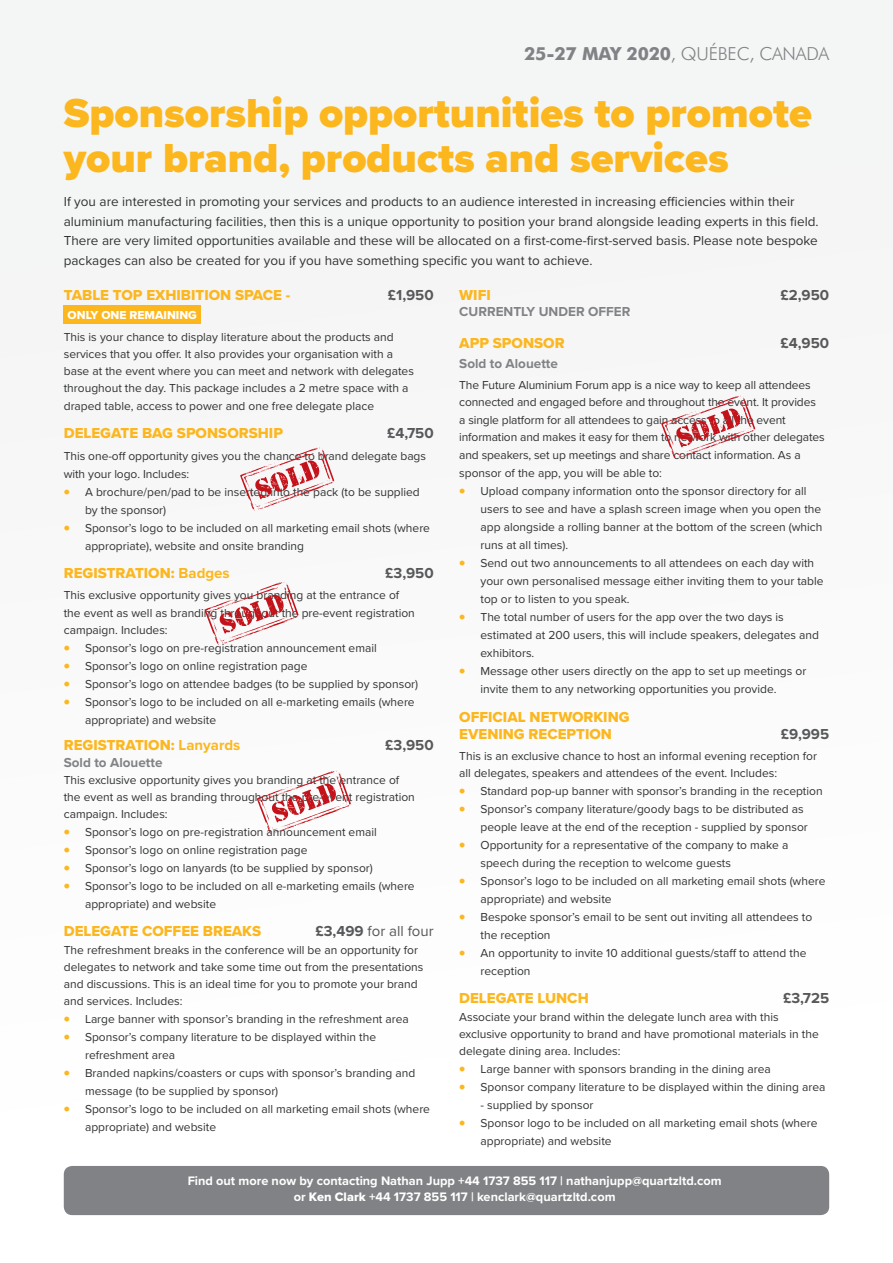
<style>
.page{position:relative;width:893px;height:1263px;background:#f9f9f9}
.page>*{position:absolute;margin:0;border:0;box-sizing:border-box;transform-origin:0 0}
.t1{font:900 42px/45px "Proxima Nova";color:#fcb71f}
.t2{font:300 18px "Futura BT";letter-spacing:-.01em;color:#808285}
.t3{font:15px/16.5px "Proxima Nova Extrabld";color:#fcb71f}
.t4{font:700 15px "Proxima Nova";color:#57585a}
.t5{font:15px "Proxima Nova";color:#57585a}
.t6{font:13.5px/19.5px "Proxima Nova";color:#313232}
.t7{font:700 13.5px "Proxima Nova";color:#808285}
.t8{font:700 12.75px/16.5px "Proxima Nova";color:#fff;text-align:center}
.t9{font:12px/18px "Proxima Nova";color:#313232}
.t10{font:12px "Proxima Nova Extrabld";color:#fff}
.s1{font-weight:700}
.s2{color:#fcb71f}
.s3{font-family:"Proxima Nova";font-weight:700}
.s4{font-family:"Proxima Nova Extrabld";font-weight:400}
</style>
<div class="page">
<div style="left:64px;top:305px;width:137px;height:18px;background:#fcb71f"></div>
<div style="left:64px;top:1166px;width:765px;height:49px;background:#808285;border-radius:9px"></div>
<svg style="left:257px;top:770px;width:94px;height:64px"></svg>
<svg style="left:661px;top:395px;width:95px;height:64px"></svg>
<svg style="left:240px;top:447px;width:95px;height:64px"></svg>
<svg style="left:204px;top:582px;width:95px;height:63px"></svg>
<h2 class="t2" style="left:524px;top:43px;width:306px"><span class="s1">25-27 MAY 2020</span>, QUÉBEC, CANADA</h2>
<h1 class="t1" style="left:64px;top:90px;width:750px">Sponsorship opportunities to promote your brand, products and services</h1>
<p class="t6" style="left:64px;top:191px;width:756px">If you are interested in promoting your services and products to an audience interested in increasing efficiencies within their aluminium manufacturing facilities, then this is a unique opportunity to position your brand alongside leading experts in this field.<br>There are very limited opportunities available and these will be allocated on a first-come-first-served basis. Please note bespoke packages can also be created for you if you have something specific you want to achieve.</p>
<p class="t3" style="left:64px;top:286px;width:228px">TABLE TOP EXHIBITION SPACE -</p>
<p class="t4" style="left:388px;top:283px;width:47px">£1,950</p>
<p class="t10" style="left:68px;top:306px;width:131px">ONLY ONE REMAINING</p>
<p class="t9" style="left:64px;top:327px;width:352px;line-height:17.2px">This is your chance to display literature about the products and services that you offer. It also provides your organisation with a base at the event where you can meet and network with delegates throughout the day. This package includes a 2 metre space with a draped table, access to power and one free delegate place</p>
<p class="t3" style="left:64px;top:424px;width:221px">DELEGATE BAG SPONSORSHIP</p>
<p class="t4" style="left:387px;top:421px;width:48px">£4,750</p>
<p class="t9" style="left:64px;top:446px;width:364px">This one-off opportunity gives you the chance to brand delegate bags with your logo. Includes:</p>
<p class="t9" style="left:85px;top:482px;width:336px;text-indent:-21px"><span class="s2">•</span> A brochure/pen/pad to be inserted into the pack (to be supplied by the sponsor)</p>
<p class="t9" style="left:85px;top:518px;width:347px;text-indent:-21px"><span class="s2">•</span> Sponsor’s logo to be included on all marketing email shots (where appropriate), website and onsite branding</p>
<p class="t3" style="left:64px;top:564px;width:167px">REGISTRATION: <span class="s3">Badges</span></p>
<p class="t4" style="left:385px;top:562px;width:50px">£3,950</p>
<p class="t9" style="left:64px;top:586px;width:353px;line-height:17.2px">This exclusive opportunity gives you branding at the entrance of the event as well as branding throughout the pre-event registration campaign. Includes:</p>
<p class="t9" style="left:64px;top:638px;width:315px"><span class="s2">•</span> Sponsor’s logo on pre-registration announcement email</p>
<p class="t9" style="left:64px;top:656px;width:245px"><span class="s2">•</span> Sponsor’s logo on online registration page</p>
<p class="t9" style="left:64px;top:674px;width:356px"><span class="s2">•</span> Sponsor’s logo on attendee badges (to be supplied by sponsor)</p>
<p class="t9" style="left:85px;top:692px;width:331px;text-indent:-21px"><span class="s2">•</span> Sponsor’s logo to be included on all e-marketing emails (where appropriate) and website</p>
<p class="t3" style="left:64px;top:737px;width:178px">REGISTRATION: <span class="s3">Lanyards</span></p>
<p class="t4" style="left:385px;top:734px;width:50px">£3,950</p>
<p class="t7" style="left:64px;top:752px;width:100px">Sold to Alouette</p>
<p class="t9" style="left:64px;top:771px;width:353px;line-height:17.2px">This exclusive opportunity gives you branding at the entrance of the event as well as branding throughout the pre-event registration campaign. Includes:</p>
<p class="t9" style="left:64px;top:823px;width:315px"><span class="s2">•</span> Sponsor’s logo on pre-registration announcement email</p>
<p class="t9" style="left:64px;top:841px;width:245px"><span class="s2">•</span> Sponsor’s logo on online registration page</p>
<p class="t9" style="left:64px;top:859px;width:311px"><span class="s2">•</span> Sponsor’s logo on lanyards (to be supplied by sponsor)</p>
<p class="t9" style="left:85px;top:877px;width:331px;text-indent:-21px"><span class="s2">•</span> Sponsor’s logo to be included on all e-marketing emails (where appropriate) and website</p>
<p class="t3" style="left:64px;top:923px;width:199px">DELEGATE COFFEE BREAKS</p>
<p class="t5" style="left:316px;top:920px;width:120px"><span class="s1">£3,499</span> for all four</p>
<p class="t9" style="left:64px;top:940px;width:361px;line-height:17.2px">The refreshment breaks in the conference will be an opportunity for delegates to network and take some time out from the presentations and discussions. This is an ideal time for you to promote your brand and services. Includes:</p>
<p class="t9" style="left:64px;top:1010px;width:347px"><span class="s2">•</span> Large banner with sponsor’s branding in the refreshment area</p>
<p class="t9" style="left:85px;top:1028px;width:293px;text-indent:-21px"><span class="s2">•</span> Sponsor’s company literature to be displayed within the refreshment area</p>
<p class="t9" style="left:85px;top:1064px;width:332px;text-indent:-21px"><span class="s2">•</span> Branded napkins/coasters or cups with sponsor’s branding and message (to be supplied by sponsor)</p>
<p class="t9" style="left:85px;top:1100px;width:347px;text-indent:-21px"><span class="s2">•</span> Sponsor’s logo to be included on all marketing email shots (where appropriate) and website</p>
<p class="t3" style="left:459px;top:286px;width:33px">WIFI</p>
<p class="t4" style="left:780px;top:283px;width:50px">£2,950</p>
<p class="t7" style="left:459px;top:301px;width:173px">CURRENTLY UNDER OFFER</p>
<p class="t3" style="left:459px;top:335px;width:107px">APP SPONSOR</p>
<p class="t4" style="left:781px;top:332px;width:50px">£4,950</p>
<p class="t7" style="left:459px;top:353px;width:100px">Sold to Alouette</p>
<p class="t9" style="left:459px;top:376px;width:367px;line-height:17.5px">The Future Aluminium Forum app is a nice way to keep all attendees connected and engaged before and throughout the event. It provides a single platform for all attendees to gain access to all the event information and makes it easy for them to network with other delegates and speakers, set up meetings and share contact information. As a sponsor of the app, you will be able to:</p>
<p class="t9" style="left:480px;top:481px;width:343px;text-indent:-21px"><span class="s2">•</span> Upload company information onto the sponsor directory for all users to see and have a splash screen image when you open the app alongside a rolling banner at the bottom of the screen (which runs at all times).</p>
<p class="t9" style="left:480px;top:553px;width:345px;text-indent:-21px"><span class="s2">•</span> Send out two announcements to all attendees on each day with your own personalised message either inviting them to your table top or to listen to you speak.</p>
<p class="t9" style="left:480px;top:607px;width:340px;text-indent:-21px"><span class="s2">•</span> The total number of users for the app over the two days is estimated at 200 users, this will include speakers, delegates and exhibitors.</p>
<p class="t9" style="left:480px;top:661px;width:327px;text-indent:-21px"><span class="s2">•</span> Message other users directly on the app to set up meetings or invite them to any networking opportunities you provide.</p>
<p class="t3" style="left:459px;top:709px;width:172px">OFFICIAL NETWORKING<br>EVENING RECEPTION</p>
<p class="t4" style="left:781px;top:722px;width:50px">£9,995</p>
<p class="t9" style="left:459px;top:747px;width:359px;line-height:17.2px">This is an exclusive chance to host an informal evening reception for all delegates, speakers and attendees of the event. Includes:</p>
<p class="t9" style="left:459px;top:782px;width:365px"><span class="s2">•</span> Standard pop-up banner with sponsor’s branding in the reception</p>
<p class="t9" style="left:480px;top:800px;width:329px;text-indent:-21px"><span class="s2">•</span> Sponsor’s company literature/goody bags to be distributed as people leave at the end of the reception - supplied by sponsor</p>
<p class="t9" style="left:480px;top:836px;width:309px;text-indent:-21px"><span class="s2">•</span> Opportunity for a representative of the company to make a speech during the reception to welcome guests</p>
<p class="t9" style="left:480px;top:872px;width:347px;text-indent:-21px"><span class="s2">•</span> Sponsor’s logo to be included on all marketing email shots (where appropriate) and website</p>
<p class="t9" style="left:480px;top:908px;width:333px;text-indent:-21px"><span class="s2">•</span> Bespoke sponsor’s email to be sent out inviting all attendees to the reception</p>
<p class="t9" style="left:480px;top:944px;width:327px;text-indent:-21px"><span class="s2">•</span> An opportunity to invite 10 additional guests/staff to attend the reception</p>
<p class="t3" style="left:459px;top:990px;width:131px">DELEGATE LUNCH</p>
<p class="t4" style="left:783px;top:987px;width:48px">£3,725</p>
<p class="t9" style="left:459px;top:1007px;width:361px;line-height:17.2px">Associate your brand within the delegate lunch area with this exclusive opportunity to brand and have promotional materials in the delegate dining area. Includes:</p>
<p class="t9" style="left:459px;top:1059px;width:313px"><span class="s2">•</span> Large banner with sponsors branding in the dining area</p>
<p class="t9" style="left:459px;top:1077px;width:368px"><span class="s2">•</span> Sponsor company literature to be displayed within the dining area</p>
<p class="t9" style="left:480px;top:1095px;width:115px">- supplied by sponsor</p>
<p class="t9" style="left:480px;top:1113px;width:339px;text-indent:-21px"><span class="s2">•</span> Sponsor logo to be included on all marketing email shots (where appropriate) and website</p>
<p class="t8" style="left:188px;top:1172px;width:535px">Find out more now by contacting Nathan Jupp +44 1737 855 117 | nathanjupp@quartzltd.com or <span class="s4">Ken Clark</span> +44 1737 855 117 | kenclark@quartzltd.com</p>
</div>
